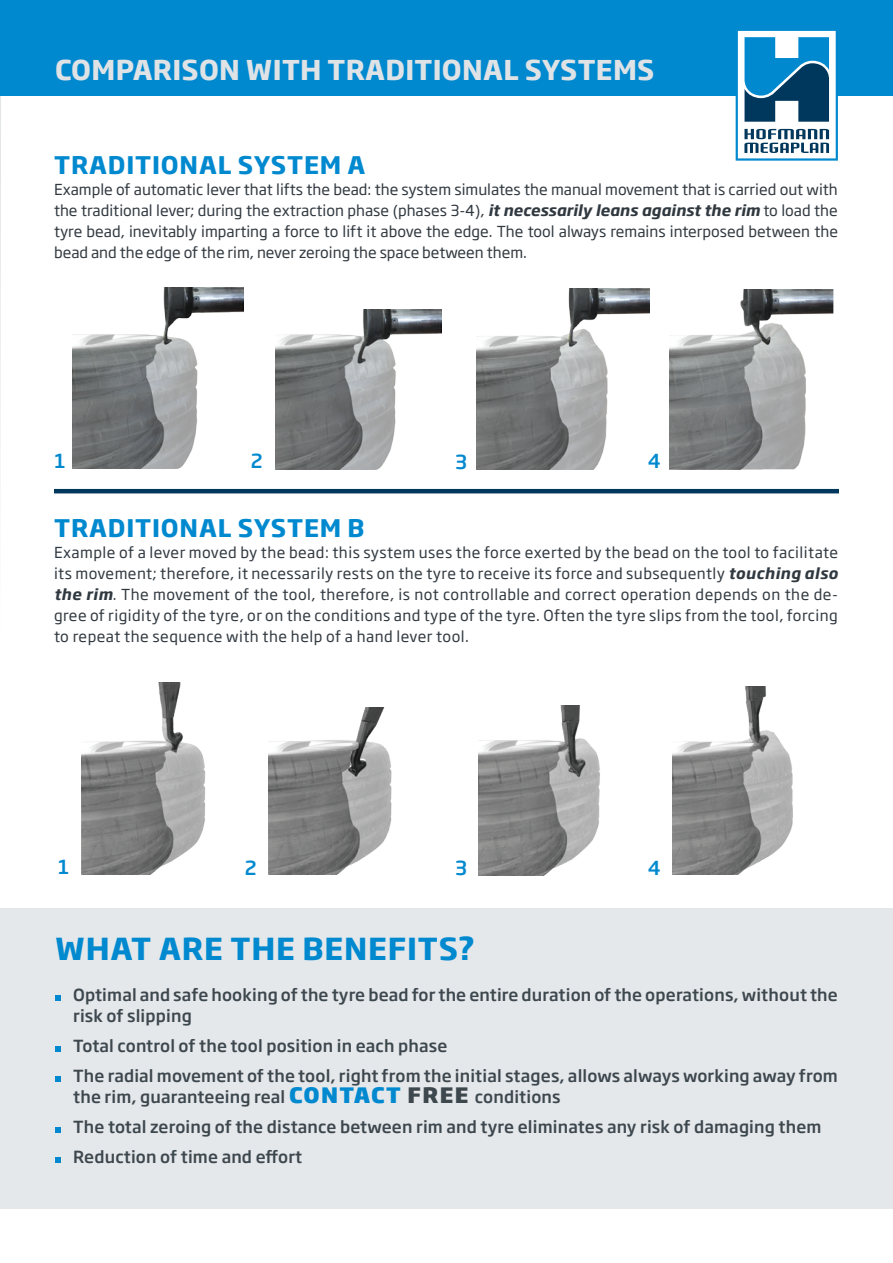
<style>
.page{position:relative;width:893px;height:1263px;background:#fff}
.page>*{position:absolute;margin:0;border:0;box-sizing:border-box;transform-origin:0 0}
.t1{font:700 30px "Soho Gothic Pro";letter-spacing:.025em;color:#0089cf}
.t2{font:700 27px "Soho Gothic Pro";letter-spacing:.01em;color:#e0e3e6}
.t3{font:700 24px "Soho Gothic Pro";letter-spacing:.035em;color:#0089cf}
.t4{font:500 19.2px "Soho Gothic Pro";color:#0089cf}
.t5{font:500 16.5px/30px "Soho Gothic Pro";letter-spacing:.01em;color:#3d474e}
.t6{font:15px/21px "Soho Gothic Pro";color:#313940;text-align:justify}
.s1{font-weight:700;font-style:italic}
.s2{font-weight:800;font-size:21px;color:#0089cf}
.s3{font-weight:800;font-size:21px}
</style>
<div class="page">
<svg style="left:0;top:96px;width:1px;height:371px"></svg>
<div style="left:0;top:909px;width:893px;height:300px;background:#e5e8eb"></div>
<hr style="left:54px;top:489px;width:785px;height:4px;background:#00375c">
<img style="left:81px;top:682px;width:125px;height:193px">
<img style="left:269px;top:708px;width:123px;height:166px">
<img style="left:478px;top:705px;width:122px;height:170px">
<img style="left:673px;top:686px;width:120px;height:189px">
<img style="left:72px;top:287px;width:171px;height:182px">
<img style="left:276px;top:310px;width:166px;height:159px">
<img style="left:477px;top:288px;width:172px;height:182px">
<img style="left:670px;top:289px;width:164px;height:180px">
<div style="left:0;top:0;width:893px;height:96px;background:#0089cf"></div>
<svg style="left:735px;top:30px;width:103px;height:131px"></svg>
<svg style="left:55px;top:995px;width:6px;height:6px"></svg>
<svg style="left:55px;top:1046px;width:6px;height:6px"></svg>
<svg style="left:55px;top:1076px;width:6px;height:6px"></svg>
<svg style="left:55px;top:1127px;width:6px;height:6px"></svg>
<svg style="left:55px;top:1157px;width:6px;height:6px"></svg>
<h2 class="t2" style="left:55px;top:49px;width:601px">COMPARISON WITH TRADITIONAL SYSTEMS</h2>
<h3 class="t3" style="left:54px;top:146px;width:52px">TRADITIONA</h3>
<h3 class="t3" style="left:218px;top:146px;width:37px">L SYST</h3>
<h3 class="t3" style="left:304px;top:146px;width:63px">EM A</h3>
<p class="t6" style="left:54px;top:179px;width:785px">Example of automatic lever that lifts the bead: the system simulates the manual movement that is carried out with the traditional lever; during the extraction phase (phases 3-4), <span class="s1">it necessarily leans against the rim</span> to load the tyre bead, inevitably imparting a force to lift it above the edge. The tool always remains interposed between the bead and the edge of the rim, never zeroing the space between them.</p>
<p class="t4" style="left:55px;top:446px;width:13px">1</p>
<p class="t4" style="left:251px;top:446px;width:13px">2</p>
<p class="t4" style="left:455px;top:447px;width:13px">3</p>
<p class="t4" style="left:648px;top:446px;width:15px">4</p>
<h3 class="t3" style="left:54px;top:509px;width:52px">TRADITIONA</h3>
<h3 class="t3" style="left:218px;top:509px;width:37px">L SYST</h3>
<h3 class="t3" style="left:304px;top:509px;width:62px">EM B</h3>
<p class="t6" style="left:54px;top:541px;width:785px">Example of a lever moved by the bead: this system uses the force exerted by the bead on the tool to facilitate its movement; therefore, it necessarily rests on the tyre to receive its force and subsequently <span class="s1">touching also the rim</span>. The movement of the tool, therefore, is not controllable and correct operation depends on the de&shy;gree of rigidity of the tyre, or on the conditions and type of the tyre. Often the tyre slips from the tool, forcing to repeat the sequence with the help of a hand lever tool.</p>
<p class="t4" style="left:58px;top:851px;width:13px">1</p>
<p class="t4" style="left:245px;top:852px;width:13px">2</p>
<p class="t4" style="left:455px;top:852px;width:13px">3</p>
<p class="t4" style="left:648px;top:852px;width:15px">4</p>
<h1 class="t1" style="left:55px;top:925px;width:421px">WHAT ARE THE BENEFITS?</h1>
<p class="t5" style="left:73px;top:983px;width:766px;line-height:21px">Optimal and safe hooking of the tyre bead for the entire duration of the operations, without the risk of slipping</p>
<p class="t5" style="left:73px;top:1029px;width:766px">Total control of the tool position in each phase<br>The radial movement of the tool, right from the initial stages, allows always working away from</p>
<p class="t5" style="left:73px;top:1080px;width:750px">the rim, guaranteeing real <span class="s2">CONTACT</span> <span class="s3">FREE</span> conditions<br>The total zeroing of the distance between rim and tyre eliminates any risk of damaging them<br>Reduction of time and effort</p>
</div>
